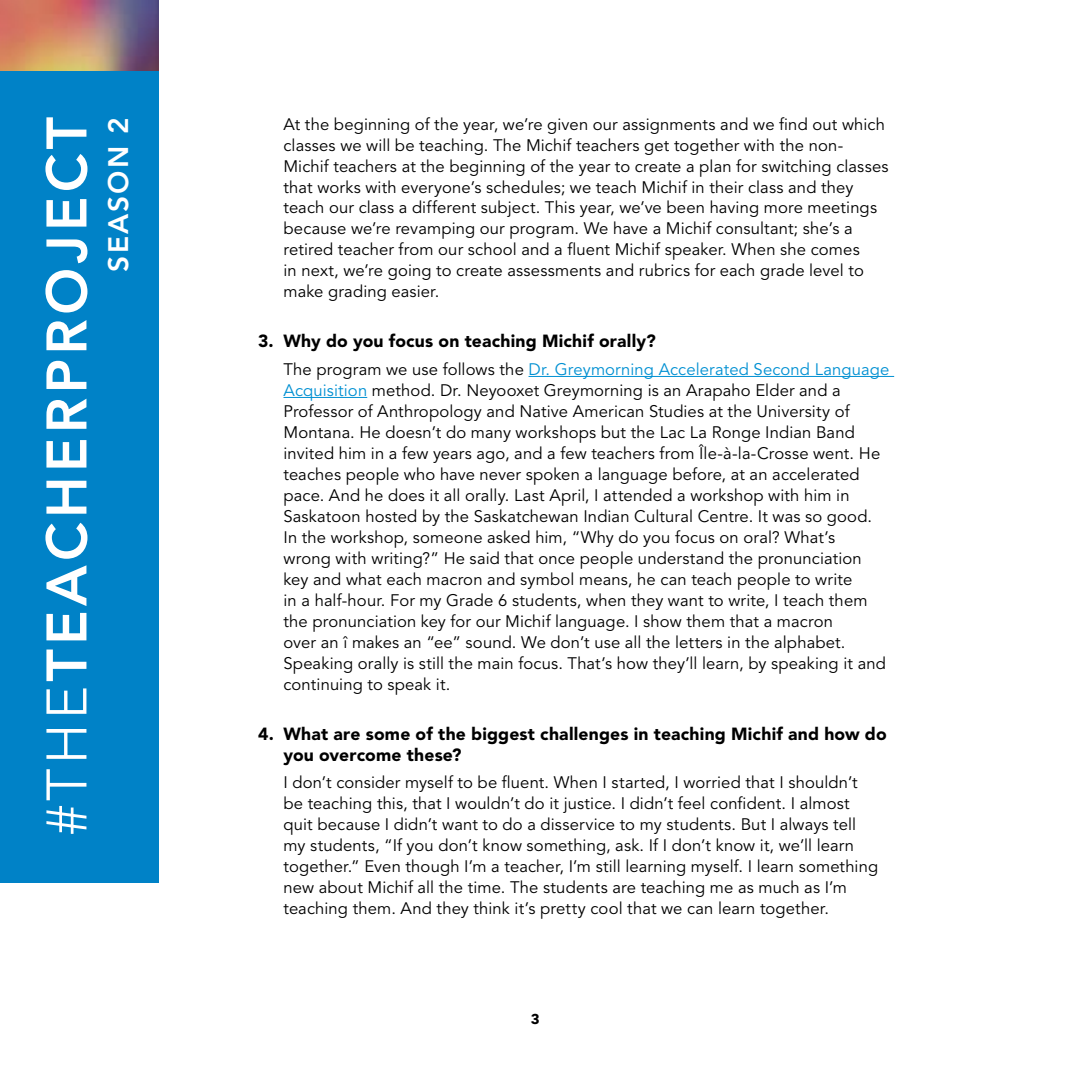
<style>
.page{position:relative;width:1071px;height:1071px;background:#fff}
.page>*{position:absolute;margin:0;border:0;box-sizing:border-box;transform-origin:0 0}
.t1{font:800 56.52px "Avenir LT Std";letter-spacing:.075em;color:#fff}
.t2{font:800 28px "Avenir LT Std";letter-spacing:.075em;color:#fff}
.t3{font:900 17.5px/21px "Avenir LT Std";letter-spacing:.015em;color:#000}
.t4{font:16.62px/21px "Avenir LT Std";letter-spacing:.005em;color:#000}
.t5{font:700 14px "Avenir Next";color:#000}
.s1{font-weight:300}
.s2{color:#0090d2}
</style>
<div class="page">
<hr style="left:529px;top:376px;width:365px;height:1px;background:#0090d2">
<hr style="left:284px;top:397px;width:83px;height:1px;background:#0090d2">
<div style="left:0;top:71px;width:158px;height:812px;background:#0082c7"></div>
<img style="left:0;top:0;width:158px;height:71px">
<h1 class="t1" style="left:33px;top:835px;width:719px;rotate:-90deg"><span class="s1">#THE</span>TEACHERPROJECT</h1>
<h2 class="t2" style="left:102px;top:272px;width:156px;rotate:-90deg">SEASON 2</h2>
<p class="t4" style="left:284px;top:114px;width:607px">At the beginning of the year, we’re given our assignments and we find out which classes we will be teaching. The Michif teachers get together with the non-Michif teachers at the beginning of the year to create a plan for switching classes that works with everyone’s schedules; we teach Michif in their class and they teach our class a different subject. This year, we’ve been having more meetings because we’re revamping our program. We have a Michif consultant; she’s a retired teacher from our school and a fluent Michif speaker. When she comes<br>in next, we’re going to create assessments and rubrics for each grade level to make grading easier.</p>
<p class="t3" style="left:258px;top:331px;width:399px">3. Why do you focus on teaching Michif orally?</p>
<p class="t4" style="left:284px;top:359px;width:608px">The program we use follows the <span class="s2">Dr. Greymorning Accelerated Second Language Acquisition</span> method. Dr. Neyooxet Greymorning is an Arapaho Elder and a Professor of Anthropology and Native American Studies at the University of Montana. He doesn’t do many workshops but the Lac La Ronge Indian Band invited him in a few years ago, and a few teachers from Île-à-la-Crosse went. He teaches people who have never spoken a language before, at an accelerated pace. And he does it all orally. Last April, I attended a workshop with him in Saskatoon hosted by the Saskatchewan Indian Cultural Centre. It was so good.<br>In the workshop, someone asked him, “Why do you focus on oral? What’s<br>wrong with writing?” He said that once people understand the pronunciation key and what each macron and symbol means, he can teach people to write<br>in a half-hour. For my Grade 6 students, when they want to write, I teach them the pronunciation key for our Michif language. I show them that a macron<br>over an î makes an “ee” sound. We don’t use all the letters in the alphabet.<br>Speaking orally is still the main focus. That’s how they’ll learn, by speaking it and continuing to speak it.</p>
<p class="t3" style="left:284px;top:723px;width:605px;text-indent:-25px">4. What are some of the biggest challenges in teaching Michif and how do you overcome these?</p>
<p class="t4" style="left:284px;top:772px;width:596px">I don’t consider myself to be fluent. When I started, I worried that I shouldn’t be teaching this, that I wouldn’t do it justice. I didn’t feel confident. I almost quit because I didn’t want to do a disservice to my students. But I always tell my students, “If you don’t know something, ask. If I don’t know it, we’ll learn together.” Even though I’m a teacher, I’m still learning myself. I learn something new about Michif all the time. The students are teaching me as much as I’m teaching them. And they think it’s pretty cool that we can learn together.</p>
<p class="t5" style="left:531px;top:1007px;width:11px">3</p>
</div>
